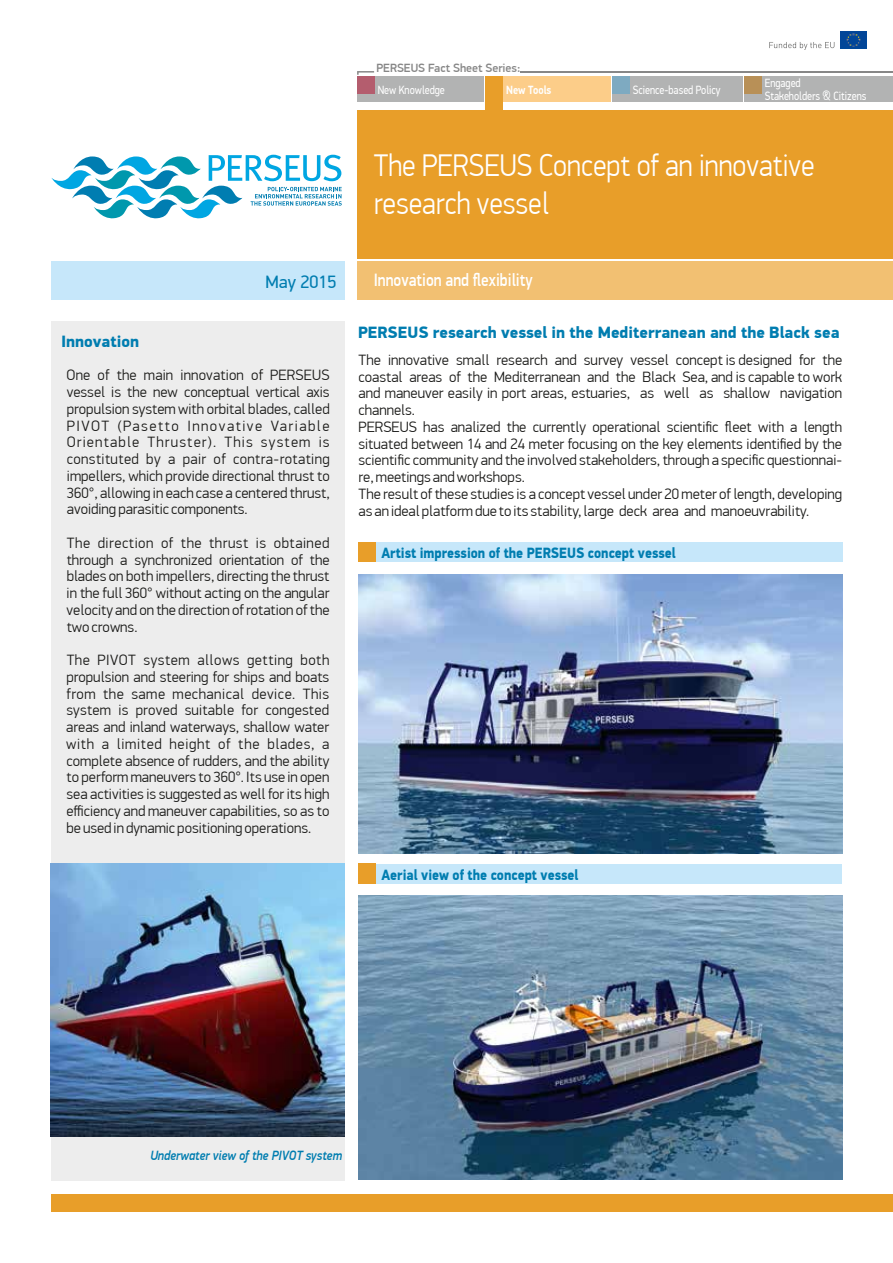
<style>
.page{position:relative;width:893px;height:1263px;background:#fff}
.page>*{position:absolute;margin:0;border:0;box-sizing:border-box;transform-origin:0 0}
.t1{font:300 31.5px/38.5px "PF Din Display Pro";color:#fff;scale:.9 1}
.t2{font:500 18px "PF Din Display Pro";color:#fff;scale:.85 1}
.t3{font:18px "PF Din Display Pro";color:#007db0}
.t4{font:900 16.5px "PF Din Display Pro";color:#007db0}
.t5{font:300 15px/16.8px "PF Din Display Pro";color:#1a1a18;text-align:justify}
.t6{font:900 15px "PF Din Display Pro";color:#007db0;scale:.9 1}
.t7{font:italic 500 13.5px "PF Din Display Pro";color:#007db0;scale:.9 1}
.t8{font:12px/13.5px "PF Din Display Pro";color:#fff;scale:.85 1}
.t9{font:500 12px "PF Din Display Pro";color:#878787}
.t10{font:700 12px "PF Din Display Pro";color:#fff;scale:.85 1}
</style>
<div class="page">
<div style="left:357px;top:262px;width:536px;height:38px;background:#f2c072"></div>
<div style="left:357px;top:76px;width:127px;height:26px;background:#b2b3b3"></div>
<div style="left:486px;top:76px;width:125px;height:26px;background:#fccd89"></div>
<div style="left:358px;top:542px;width:484px;height:19px;background:#c6e7fa"></div>
<div style="left:358px;top:542px;width:17px;height:19px;background:#e89e29"></div>
<div style="left:359px;top:864px;width:483px;height:19px;background:#c6e7fa"></div>
<div style="left:51px;top:321px;width:293px;height:859px;background:#ededed"></div>
<div style="left:51px;top:1195px;width:842px;height:17px;background:#e89e29"></div>
<div style="left:51px;top:262px;width:293px;height:38px;background:#c6e7fa"></div>
<svg style="left:51px;top:155px;width:291px;height:64px"></svg>
<svg style="left:769px;top:42px;width:65px;height:8px"></svg>
<img style="left:840px;top:31px;width:26px;height:18px">
<div style="left:744px;top:77px;width:149px;height:25px;background:#b2b3b3"></div>
<div style="left:744px;top:77px;width:17px;height:17px;background:#b89057"></div>
<div style="left:612px;top:77px;width:130px;height:25px;background:#b2b3b3"></div>
<div style="left:612px;top:77px;width:17px;height:17px;background:#7eaac1"></div>
<div style="left:357px;top:77px;width:17px;height:17px;background:#b45d6e"></div>
<div style="left:486px;top:77px;width:17px;height:40px;background:#e89e29"></div>
<div style="left:357px;top:111px;width:536px;height:148px;background:#e89e29"></div>
<svg style="left:357px;top:71px;width:17px;height:4px"></svg>
<hr style="left:520px;top:71px;width:373px;height:2px;background:#878787">
<img style="left:358px;top:895px;width:484px;height:284px">
<img style="left:358px;top:574px;width:484px;height:280px">
<img style="left:51px;top:863px;width:293px;height:273px">
<div style="left:358px;top:864px;width:17px;height:19px;background:#e89e29"></div>
<p class="t9" style="left:376px;top:61px;width:146px">PERSEUS Fact Sheet Series:</p>
<p class="t8" style="left:378px;top:83px;width:81px">New Knowledge</p>
<p class="t10" style="left:506px;top:82px;width:55px">New Tools</p>
<p class="t8" style="left:633px;top:83px;width:105px">Science-based Policy</p>
<p class="t8" style="left:765px;top:76px;width:121px">Engaged<br>Stakeholders &amp; Citizens</p>
<h1 class="t1" style="left:374px;top:146px;width:491px">The PERSEUS Concept of an innovative research vessel</h1>
<p class="t4" style="left:61px;top:332px;width:80px">Innovation</p>
<p class="t3" style="left:266px;top:271px;width:73px">May 2015</p>
<p class="t5" style="left:67px;top:367px;width:265px">One of the main innovation of PERSEUS vessel is the new conceptual vertical axis propulsion system with orbital blades, called PIVOT (Pasetto Innovative Variable Orientable Thruster). This system is constituted by a pair of contra-rotating impellers, which provide directional thrust to 360°, allowing in each case a centered thrust, avoiding parasitic components.</p>
<p class="t5" style="left:67px;top:535px;width:264px">The direction of the thrust is obtained through a synchronized orientation of the blades on both impellers, directing the thrust in the full 360° without acting on the angular velocity and on the direction of rotation of the two crowns.</p>
<p class="t5" style="left:66px;top:652px;width:265px">The PIVOT system allows getting both propulsion and steering for ships and boats from the same mechanical device. This system is proved suitable for congested areas and inland waterways, shallow water with a limited height of the blades, a complete absence of rudders, and the ability to perform maneuvers to 360°. Its use in open sea activities is suggested as well for its high efficiency and maneuver capabilities, so as to be used in dynamic positioning operations.</p>
<p class="t2" style="left:374px;top:269px;width:189px">Innovation and flexibility</p>
<p class="t4" style="left:358px;top:323px;width:483px">PERSEUS research vessel in the Mediterranean and the Black sea</p>
<p class="t5" style="left:359px;top:351px;width:485px;text-align:left">The innovative small research and survey vessel concept is designed for the coastal areas of the Mediterranean and the Black Sea, and is capable to work and maneuver easily in port areas, estuaries, as well as shallow navigation channels.<br>PERSEUS has analized the currently operational scientific fleet with a length situated between 14 and 24 meter focusing on the key elements identified by the scientific community and the involved stakeholders, through a specific questionnai&shy;re, meetings and workshops.<br>The result of these studies is a concept vessel under 20 meter of length, developing as an ideal platform due to its stability, large deck area and manoeuvrability.</p>
<p class="t6" style="left:381px;top:543px;width:329px">Artist impression of the PERSEUS concept vessel</p>
<p class="t6" style="left:381px;top:866px;width:221px">Aerial view of the concept vessel</p>
<p class="t7" style="left:150px;top:1147px;width:215px">Underwater view of the PIVOT system</p>
</div>
